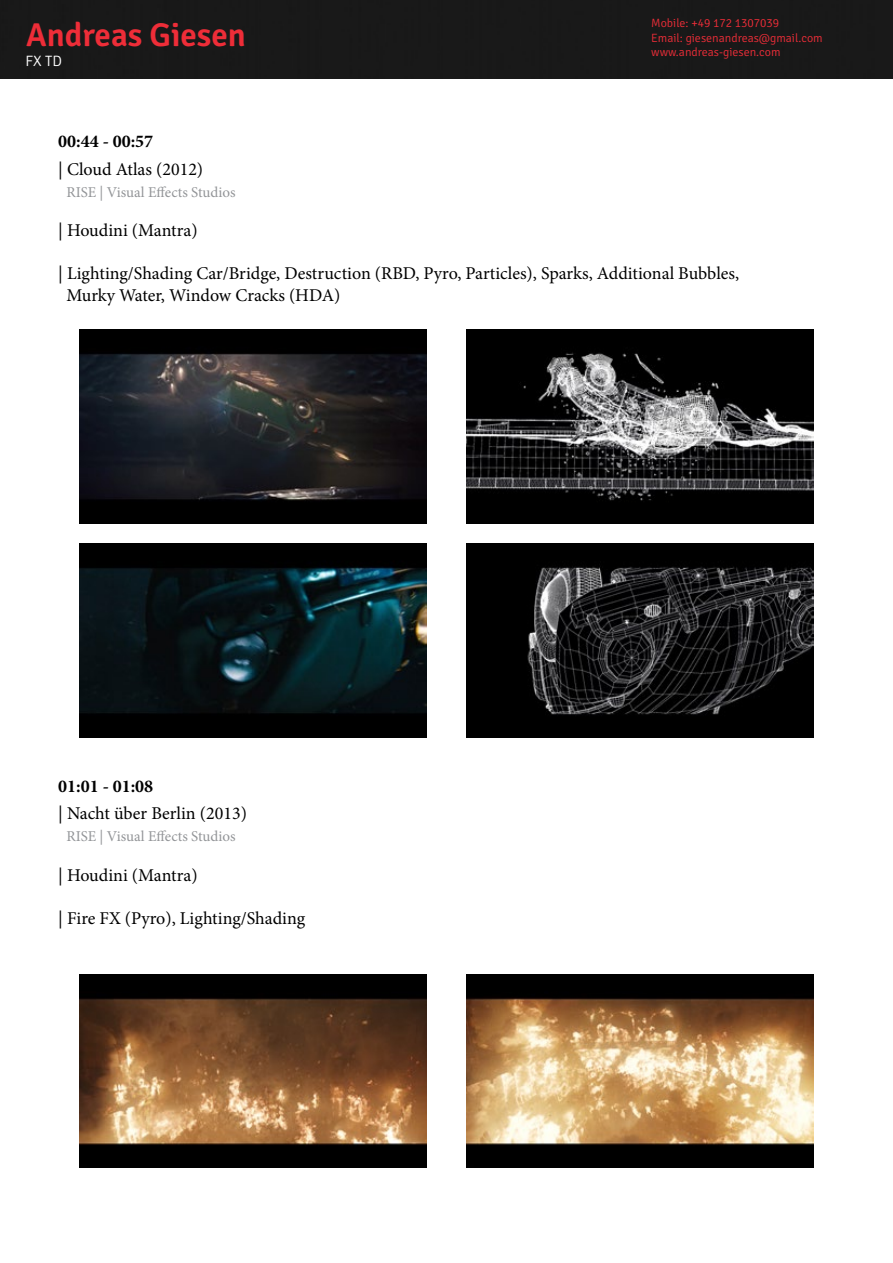
<style>
.page{position:relative;width:893px;height:1263px;background:#fff}
.page>*{position:absolute;margin:0;border:0;box-sizing:border-box;transform-origin:0 0}
.t1{font:600 33px "Signika";color:#ee2d38}
.t2{font:18px/21.6px "Minion Pro";color:#000}
.t3{font:700 18px "Minion Pro";color:#000}
.t4{font:15px "Minion Pro";color:#939598}
.t5{font:300 15px "Signika";color:#fff}
.t6{font:300 12px/14.4px "Signika";color:#ee2d38}
</style>
<div class="page">
<div style="left:0;top:0;width:893px;height:79px;background:#191919"></div>
<img style="left:79px;top:330px;width:348px;height:193px">
<img style="left:79px;top:543px;width:348px;height:194px">
<img style="left:79px;top:974px;width:348px;height:194px">
<img style="left:466px;top:330px;width:347px;height:193px">
<img style="left:466px;top:543px;width:347px;height:194px">
<img style="left:466px;top:974px;width:347px;height:194px">
<h1 class="t1" style="left:26px;top:15px;width:221px">Andreas Giesen</h1>
<p class="t5" style="left:26px;top:52px;width:38px">FX TD</p>
<p class="t3" style="left:58px;top:129px;width:97px">00:44 - 00:57</p>
<p class="t6" style="left:651px;top:16px;width:173px">Mobile: +49 172 1307039<br>Email: giesenandreas@gmail.com www.andreas-giesen.com</p>
<p class="t2" style="left:58px;top:159px;width:147px">| Cloud Atlas (2012)</p>
<p class="t4" style="left:66px;top:182px;width:171px">RISE | Visual Effects Studios</p>
<p class="t2" style="left:58px;top:220px;width:141px">| Houdini (Mantra)</p>
<p class="t2" style="left:66px;top:263px;width:674px;text-indent:-8px">| Lighting/Shading Car/Bridge, Destruction (RBD, Pyro, Particles), Sparks, Additional Bubbles,<br>Murky Water, Window Cracks (HDA)</p>
<p class="t3" style="left:58px;top:773px;width:97px">01:01 - 01:08</p>
<p class="t2" style="left:58px;top:803px;width:190px">| Nacht über Berlin (2013)</p>
<p class="t4" style="left:66px;top:826px;width:171px">RISE | Visual Effects Studios</p>
<p class="t2" style="left:58px;top:864px;width:141px">| Houdini (Mantra)</p>
<p class="t2" style="left:58px;top:907px;width:248px">| Fire FX (Pyro), Lighting/Shading</p>
</div>
